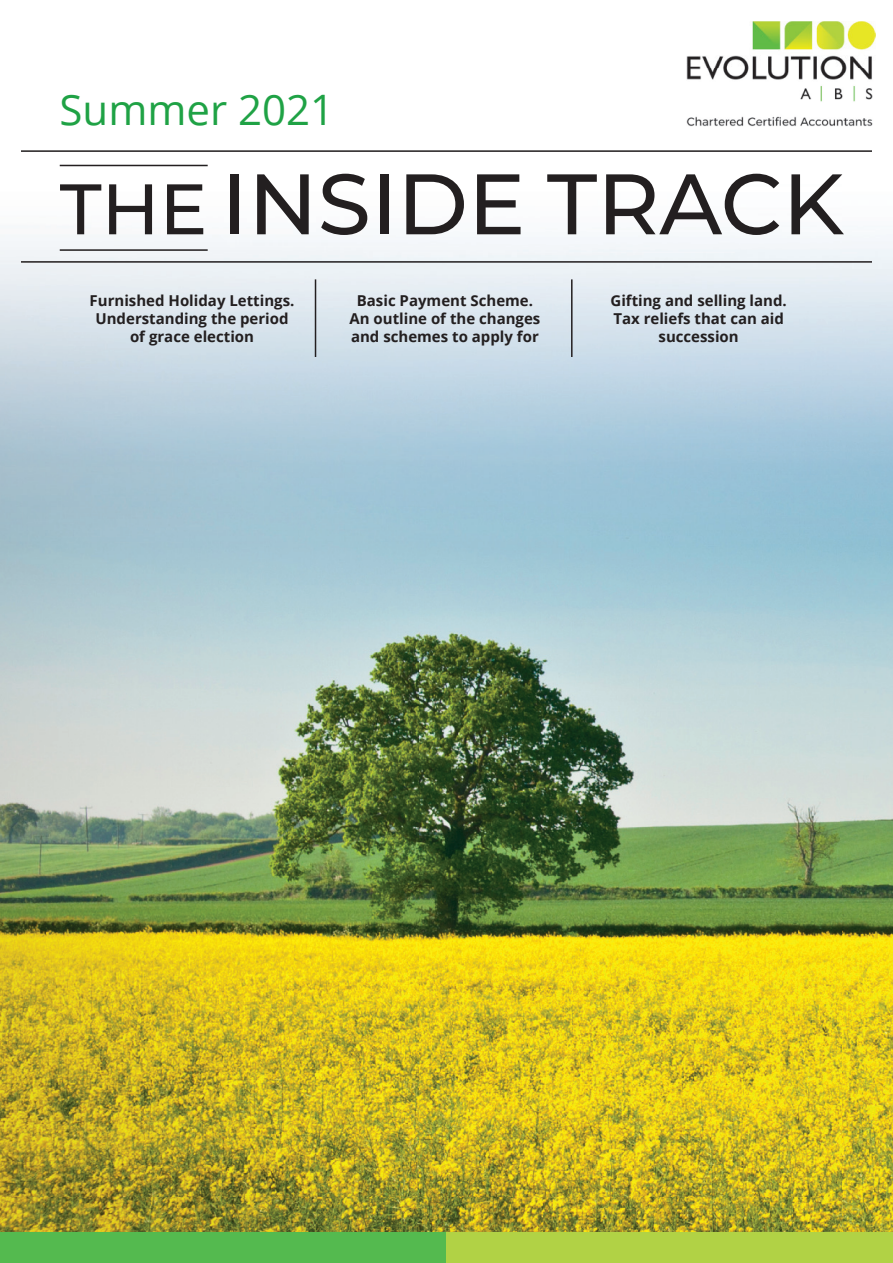
<style>
.page{position:relative;width:893px;height:1263px;background:#fff}
.page>*{position:absolute;margin:0;border:0;box-sizing:border-box;transform-origin:0 0}
.t1{font:500 85.65px "Montserrat";color:#231f20}
.t2{font:42px "Open Sans";color:#1fa245}
.t3{font:700 15px/18px "Open Sans";color:#231f20;text-align:center}
.s1{font-size:71.4px}
</style>
<div class="page">
<img style="left:0;top:563px;width:840px;height:669px">
<img style="left:840px;top:234px;width:53px;height:998px">
<hr style="left:21px;top:150px;width:851px;height:2px;background:#231f20">
<hr style="left:21px;top:261px;width:851px;height:2px;background:#231f20">
<hr style="left:60px;top:249px;width:148px;height:2px;background:#231f20">
<hr style="left:60px;top:165px;width:148px;height:1px;background:#231f20">
<hr style="left:315px;top:279px;width:1px;height:78px;background:#231f20">
<hr style="left:571px;top:279px;width:2px;height:78px;background:#231f20">
<img style="left:687px;top:21px;width:189px;height:106px">
<div style="left:0;top:1232px;width:446px;height:31px;background:#54ba4f"></div>
<div style="left:446px;top:1232px;width:447px;height:31px;background:#b1d245"></div>
<h2 class="t2" style="left:60px;top:81px;width:276px">Summer 2021</h2>
<h1 class="t1" style="left:60px;top:144px;width:786px"><span class="s1">THE</span> INSIDE TRACK</h1>
<p class="t3" style="left:90px;top:291px;width:206px">Furnished Holiday Lettings.<br>Understanding the period of grace election</p>
<p class="t3" style="left:349px;top:291px;width:192px">Basic Payment Scheme.<br>An outline of the changes and schemes to apply for</p>
<p class="t3" style="left:610px;top:291px;width:178px">Gifting and selling land.<br>Tax reliefs that can aid succession</p>
</div>
